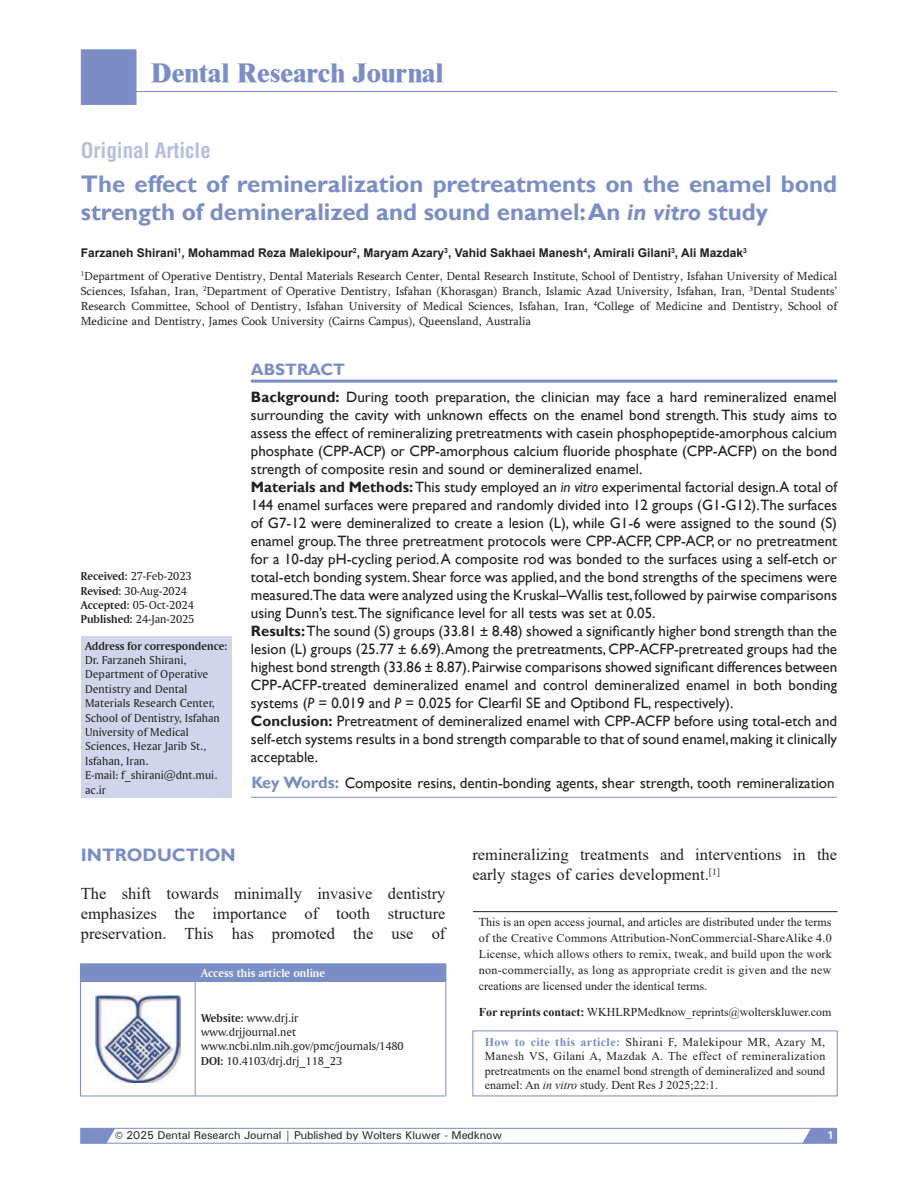
<style>
.page{position:relative;width:918px;height:1188px;background:#fff}
.page>*{position:absolute;margin:0;border:0;box-sizing:border-box;transform-origin:0 0}
.t1{font:800 27px "Times New Roman";color:#7a8dc7}
.AT{font:700 24px/28.8px "Gill Sans";color:#7a8dc7}
.AH{font:700 condensed 21px "Helvetica";color:#b5bedf}
.t2{font:700 18px "Gill Sans";color:#7a8dc7}
.TX{font:16.5px/19.8px "Times New Roman";color:#231f20;text-align:justify}
.ABSH{font:700 16.5px "Gill Sans";color:#7a8dc7}
.ABS{font:15px/18px "Gill Sans";color:#231f20;text-align:justify}
.KWD{font:15px "Gill Sans";color:#231f20}
.AFF{font:12px/15px "Sylfaen";color:#231f20;text-align:justify}
.C{font:12px/16.2px "Times New Roman";color:#231f20;text-align:justify}
.ADD{font:12px/14.4px "Amerigo BT Roman A";color:#231f20}
.HTC{font:12px/14.4px "Times New Roman";color:#231f20;text-align:justify}
.Web{font:12px "Amerigo BT Roman A";color:#231f20}
.AU{font:700 12px "Arial";color:#231f20}
.HIS{font:12px "Amerigo BT Roman A";color:#231f20}
.AAO{font:12px "Amerigo BT Bold A";color:#fff}
.t3{font:500 11.25px "Univers";letter-spacing:-.01em;color:#231f20}
.t4{font:700 11.25px "Univers";color:#fff}
.s1{font-style:italic}
.s2{font-weight:700}
.s3{font-weight:700;font-size:16.5px;color:#7a8dc7}
.s4{font-family:"Amerigo BT Bold A"}
.s5{font-weight:700;color:#7a8dc7}
.s6{font-size:15px}
</style>
<div class="page">
<hr style="left:81px;top:91px;width:756px;height:1px;background:#778fd9">
<div style="left:81px;top:49px;width:56px;height:56px;background:#7a8dc7;border:1px solid #7a8dc7"></div>
<svg style="left:80px;top:1128px;width:757px;height:16px"></svg>
<hr style="left:251px;top:380px;width:586px;height:3px;background:#7a8dc7">
<hr style="left:251px;top:797px;width:586px;height:1px;background:#7a8dc7">
<div style="left:81px;top:636px;width:151px;height:162px;background:#d1d5eb"></div>
<div style="left:80px;top:964px;width:366px;height:17px;background:#7a8dc7"></div>
<svg style="left:446px;top:964px;width:1px;height:17px"></svg>
<hr style="left:80px;top:982px;width:1px;height:114px;background:#7a8dc7">
<hr style="left:80px;top:981px;width:115px;height:1px;background:#7a8dc7">
<hr style="left:80px;top:1096px;width:115px;height:1px;background:#7a8dc7">
<hr style="left:195px;top:982px;width:1px;height:114px;background:#7a8dc7">
<hr style="left:195px;top:981px;width:251px;height:1px;background:#7a8dc7">
<hr style="left:446px;top:982px;width:1px;height:114px;background:#7a8dc7">
<hr style="left:195px;top:1096px;width:251px;height:1px;background:#7a8dc7">
<img style="left:96px;top:995px;width:84px;height:87px">
<div style="left:473px;top:1031px;width:365px;height:65px;border:1px solid #7a8dc7"></div>
<hr style="left:473px;top:911px;width:365px;height:1px;background:#231f20">
<h1 class="t1" style="left:151px;top:57px;width:294px">Dental Research Journal</h1>
<p class="AH" style="left:81px;top:136px;width:132px">Original Article</p>
<p class="AT" style="left:81px;top:170px;width:758px">The effect of remineralization pretreatments on the enamel bond strength of demineralized and sound enamel: An <span class="s1">in vitro</span> study</p>
<p class="AU" style="left:81px;top:244px;width:668px">Farzaneh Shirani<sup>1</sup>, Mohammad Reza Malekipour<sup>2</sup>, Maryam Azary<sup>3</sup>, Vahid Sakhaei Manesh<sup>4</sup>, Amirali Gilani<sup>3</sup>, Ali Mazdak<sup>3</sup></p>
<p class="AFF" style="left:81px;top:268px;width:758px"><sup>1</sup>Department of Operative Dentistry, Dental Materials Research Center, Dental Research Institute, School of Dentistry, Isfahan University of Medical Sciences, Isfahan, Iran, <sup>2</sup>Department of Operative Dentistry, Isfahan (Khorasgan) Branch, Islamic Azad University, Isfahan, Iran, <sup>3</sup>Dental Students’ Research Committee, School of Dentistry, Isfahan University of Medical Sciences, Isfahan, Iran, <sup>4</sup>College of Medicine and Dentistry, School of Medicine and Dentistry, James Cook University (Cairns Campus), Queensland, Australia</p>
<p class="ABSH" style="left:251px;top:360px;width:96px">ABSTRACT</p>
<p class="ABS" style="left:251px;top:388px;width:588px"><span class="s2">Background:</span> During tooth preparation, the clinician may face a hard remineralized enamel surrounding the cavity with unknown effects on the enamel bond strength. This study aims to assess the effect of remineralizing pretreatments with casein phosphopeptide‑amorphous calcium phosphate (CPP‑ACP) or CPP‑amorphous calcium fluoride phosphate (CPP‑ACFP) on the bond strength of composite resin and sound or demineralized enamel.</p>
<p class="ABS" style="left:251px;top:478px;width:588px"><span class="s2">Materials and Methods:</span> This study employed an <span class="s1">in vitro</span> experimental factorial design.A total of 144 enamel surfaces were prepared and randomly divided into 12 groups (G1‑G12).The surfaces of G7‑12 were demineralized to create a lesion (L), while G1‑6 were assigned to the sound (S) enamel group.The three pretreatment protocols were CPP‑ACFP, CPP‑ACP, or no pretreatment for a 10‑day pH‑cycling period. A composite rod was bonded to the surfaces using a self‑etch or total‑etch bonding system. Shear force was applied, and the bond strengths of the specimens were measured.The data were analyzed using the Kruskal–Wallis test, followed by pairwise comparisons using Dunn’s test.The significance level for all tests was set at 0.05.</p>
<p class="ABS" style="left:251px;top:622px;width:588px"><span class="s2">Results:</span>The sound (S) groups (33.81 ± 8.48) showed a significantly higher bond strength than the lesion (L) groups (25.77 ± 6.69).Among the pretreatments, CPP‑ACFP‑pretreated groups had the highest bond strength (33.86 ± 8.87).Pairwise comparisons showed significant differences between CPP‑ACFP‑treated demineralized enamel and control demineralized enamel in both bonding systems (<span class="s1">P</span> = 0.019 and <span class="s1">P</span> = 0.025 for Clearfil SE and Optibond FL, respectively).</p>
<p class="ABS" style="left:251px;top:712px;width:588px"><span class="s2">Conclusion:</span> Pretreatment of demineralized enamel with CPP‑ACFP before using total‑etch and self‑etch systems results in a bond strength comparable to that of sound enamel, making it clinically acceptable.</p>
<p class="KWD" style="left:251px;top:775px;width:585px"><span class="s3">Key Words:</span> Composite resins, dentin‑bonding agents, shear strength, tooth remineralization</p>
<p class="HIS" style="left:81px;top:569px;width:112px"><span class="s4">Received:</span> 27‑Feb‑2023</p>
<p class="HIS" style="left:81px;top:583px;width:108px"><span class="s4">Revised:</span> 30‑Aug‑2024</p>
<p class="HIS" style="left:81px;top:598px;width:115px"><span class="s4">Accepted:</span> 05‑Oct‑2024</p>
<p class="HIS" style="left:81px;top:612px;width:115px"><span class="s4">Published:</span> 24-Jan-2025</p>
<p class="ADD" style="left:85px;top:638px;width:144px"><span class="s4">Address for correspondence:<br></span>Dr. Farzaneh Shirani,<br>Department of Operative<br>Dentistry and Dental<br>Materials Research Center,<br>School of Dentistry, Isfahan<br>University of Medical<br>Sciences, Hezar Jarib St.,<br>Isfahan, Iran.<br>E‑mail: f_shirani@dnt.mui. ac.ir</p>
<h1 class="t2" style="left:81px;top:844px;width:156px">INTRODUCTION</h1>
<p class="TX" style="left:81px;top:883px;width:366px">The shift towards minimally invasive dentistry emphasizes the importance of tooth structure preservation. This has promoted the use of</p>
<p class="AAO" style="left:201px;top:966px;width:125px">Access this article online</p>
<p class="Web" style="left:201px;top:1010px;width:99px"><span class="s4">Website:</span> www.drj.ir</p>
<p class="Web" style="left:201px;top:1025px;width:97px">www.drjjournal.net</p>
<p class="Web" style="left:201px;top:1039px;width:204px">www.ncbi.nlm.nih.gov/pmc/journals/1480</p>
<p class="Web" style="left:201px;top:1054px;width:143px"><span class="s4">DOI:</span> 10.4103/drj.drj_118_23</p>
<p class="TX" style="left:472px;top:844px;width:366px">remineralizing treatments and interventions in the early stages of caries development.<sup>[1]</sup></p>
<p class="C" style="left:479px;top:913px;width:354px">This is an open access journal, and articles are distributed under the terms of the Creative Commons Attribution‑NonCommercial‑ShareAlike 4.0<br>License, which allows others to remix, tweak, and build upon the work non‑commercially, as long as appropriate credit is given and the new creations are licensed under the identical terms.</p>
<p class="C" style="left:479px;top:1003px;width:354px"><span class="s2">For reprints contact:</span> WKHLRPMedknow_reprints@wolterskluwer.com</p>
<p class="HTC" style="left:485px;top:1034px;width:342px"><span class="s5">How to cite this article:</span> Shirani F, Malekipour MR, Azary M, Manesh VS, Gilani A, Mazdak A. The effect of remineralization pretreatments on the enamel bond strength of demineralized and sound enamel: An <span class="s1">in vitro</span> study. Dent Res J 2025;22:1.</p>
<p class="t3" style="left:115px;top:1128px;width:388px"><span class="s6">©</span> 2025 Dental Research Journal | Published by Wolters Kluwer - Medknow</p>
<p class="t4" style="left:827px;top:1128px;width:9px">1</p>
</div>
